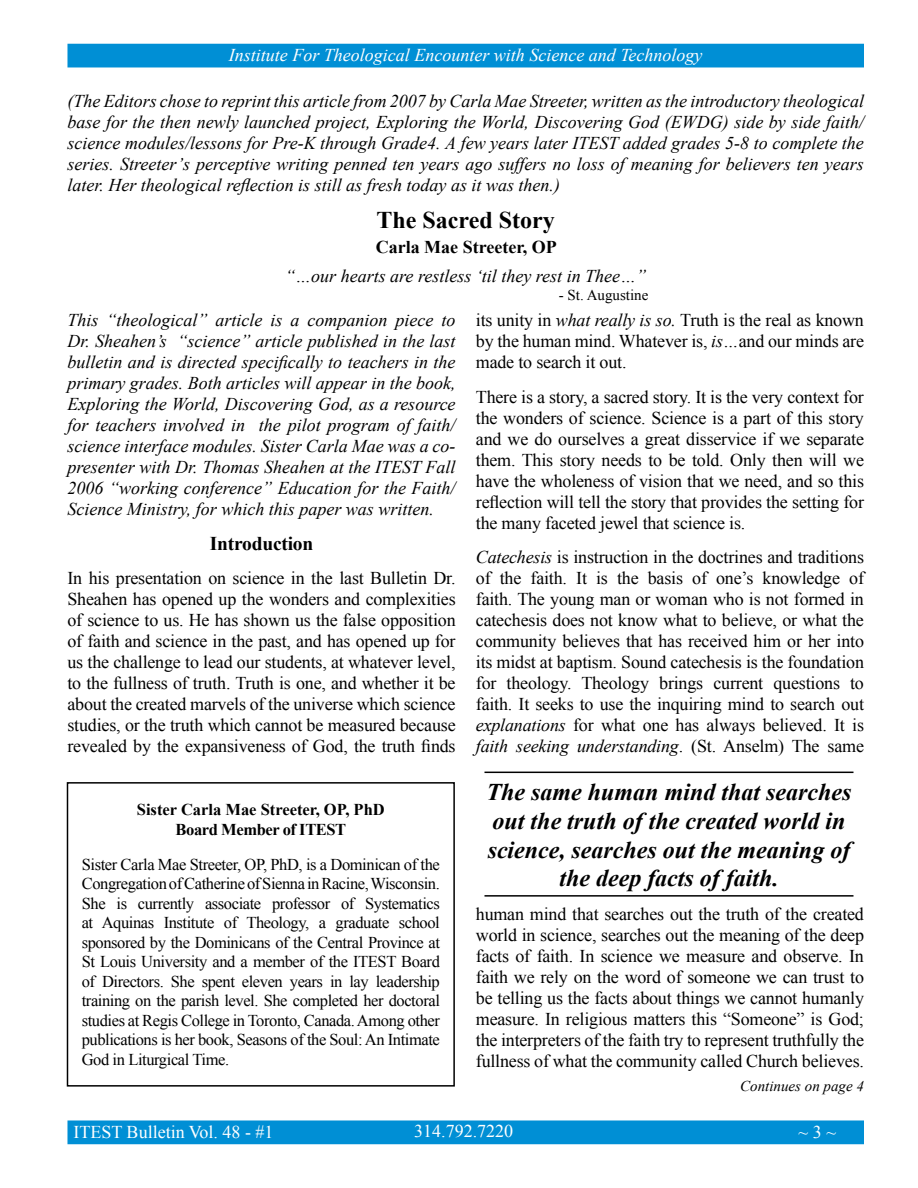
<style>
.page{position:relative;width:918px;height:1188px;background:#fff}
.page>*{position:absolute;margin:0;border:0;box-sizing:border-box;transform-origin:0 0}
.t1{font:italic 700 24px/28.8px "Times New Roman";color:#000;text-align:center}
.t2{font:700 24px "Times New Roman";color:#000}
.t3{font:700 19.5px "Times New Roman";letter-spacing:-.01em;color:#000}
.t4{font:18px/21px "Times New Roman";letter-spacing:-.01em;color:#000;text-align:justify}
.t5{font:italic 18px/21px "Times New Roman";color:#000;text-align:justify}
.t6{font:italic 18px "Times New Roman";color:#fff}
.t7{font:18px "Times New Roman";color:#fff}
.t8{font:700 18px "Times New Roman";color:#000}
.t9{font:16.5px/19.5px "Times New Roman";letter-spacing:-.025em;color:#000;text-align:justify}
.t10{font:700 16.5px/19.5px "Times New Roman";color:#000;text-align:center}
.t11{font:italic 15px "Times New Roman";color:#000}
.t12{font:15px "Times New Roman";color:#000}
.s1{font-style:italic}
</style>
<div class="page">
<div style="left:67px;top:44px;width:797px;height:23px;background:#008fd5"></div>
<div style="left:67px;top:1120px;width:797px;height:24px;background:#008fd5;border:2px solid #008fd5"></div>
<div style="left:67px;top:782px;width:388px;height:305px;border:2px solid #000"></div>
<hr style="left:484px;top:772px;width:369px;height:1px;background:#000">
<hr style="left:484px;top:895px;width:369px;height:2px;background:#000">
<p class="t6" style="left:229px;top:43px;width:475px">Institute For Theological Encounter with Science and Technology</p>
<p class="t5" style="left:68px;top:90px;width:798px">(The Editors chose to reprint this article from 2007 by Carla Mae Streeter, written as the introductory theological base for the then newly launched project, Exploring the World, Discovering God (EWDG) side by side faith/ science modules/lessons for Pre-K through Grade4. A few years later ITEST added grades 5-8 to complete the series. Streeter’s perceptive writing penned ten years ago suffers no loss of meaning for believers ten years later. Her theological reflection is still as fresh today as it was then.)</p>
<h1 class="t2" style="left:377px;top:203px;width:180px">The Sacred Story</h1>
<p class="t8" style="left:376px;top:234px;width:182px">Carla Mae Streeter, OP</p>
<p class="t5" style="left:285px;top:265px;width:362px">“…our hearts are restless ‘til they rest in Thee…”</p>
<p class="t12" style="left:559px;top:285px;width:91px">- St. Augustine</p>
<p class="t5" style="left:67px;top:309px;width:390px">This “theological” article is a companion piece to Dr. Sheahen’s “science” article published in the last bulletin and is directed specifically to teachers in the primary grades. Both articles will appear in the book, Exploring the World, Discovering God, as a resource for teachers involved in the pilot program of faith/ science interface modules. Sister Carla Mae was a co&shy;presenter with Dr. Thomas Sheahen at the ITEST Fall 2006 “working conference” Education for the Faith/ Science Ministry, for which this paper was written.</p>
<p class="t3" style="left:210px;top:530px;width:105px">Introduction</p>
<p class="t4" style="left:67px;top:567px;width:390px">In his presentation on science in the last Bulletin Dr.<br>Sheahen has opened up the wonders and complexities of science to us. He has shown us the false opposition of faith and science in the past, and has opened up for us the challenge to lead our students, at whatever level, to the fullness of truth. Truth is one, and whether it be about the created marvels of the universe which science studies, or the truth which cannot be measured because revealed by the expansiveness of God, the truth finds</p>
<p class="t4" style="left:476px;top:309px;width:390px">its unity in <span class="s1">what really is so.</span> Truth is the real as known by the human mind. Whatever is, <span class="s1">is…</span>and our minds are made to search it out.</p>
<p class="t4" style="left:476px;top:386px;width:390px">There is a story, a sacred story. It is the very context for the wonders of science. Science is a part of this story and we do ourselves a great disservice if we separate them. This story needs to be told. Only then will we have the wholeness of vision that we need, and so this reflection will tell the story that provides the setting for the many faceted jewel that science is.</p>
<p class="t4" style="left:476px;top:546px;width:390px"><span class="s1">Catechesis</span> is instruction in the doctrines and traditions of the faith. It is the basis of one’s knowledge of faith. The young man or woman who is not formed in catechesis does not know what to believe, or what the community believes that has received him or her into its midst at baptism. Sound catechesis is the foundation for theology. Theology brings current questions to faith. It seeks to use the inquiring mind to search out <span class="s1">explanations</span> for what one has always believed. It is <span class="s1">faith seeking understanding</span>. (St. Anselm) The same</p>
<p class="t10" style="left:137px;top:800px;width:249px">Sister Carla Mae Streeter, OP, PhD<br>Board Member of ITEST</p>
<p class="t9" style="left:82px;top:854px;width:360px">Sister Carla Mae Streeter, OP, PhD, is a Dominican of the Congregation of Catherine of Sienna in Racine, Wisconsin.<br>She is currently associate professor of Systematics at Aquinas Institute of Theology, a graduate school sponsored by the Dominicans of the Central Province at St Louis University and a member of the ITEST Board of Directors. She spent eleven years in lay leadership training on the parish level. She completed her doctoral studies at Regis College in Toronto, Canada. Among other publications is her book, Seasons of the Soul: An Intimate God in Liturgical Time.</p>
<h1 class="t1" style="left:487px;top:777px;width:366px">The same human mind that searches out the truth of the created world in science, searches out the meaning of the deep facts of faith.</h1>
<p class="t4" style="left:476px;top:903px;width:390px">human mind that searches out the truth of the created world in science, searches out the meaning of the deep facts of faith. In science we measure and observe. In faith we rely on the word of someone we can trust to be telling us the facts about things we cannot humanly measure. In religious matters this “Someone” is God; the interpreters of the faith try to represent truthfully the fullness of what the community called Church believes.</p>
<p class="t11" style="left:740px;top:1076px;width:125px">Continues on page 4</p>
<p class="t7" style="left:74px;top:1120px;width:202px">ITEST Bulletin Vol. 48 - #1</p>
<p class="t7" style="left:414px;top:1119px;width:100px">314.792.7220</p>
<p class="t7" style="left:799px;top:1120px;width:39px">~ 3 ~</p>
</div>
